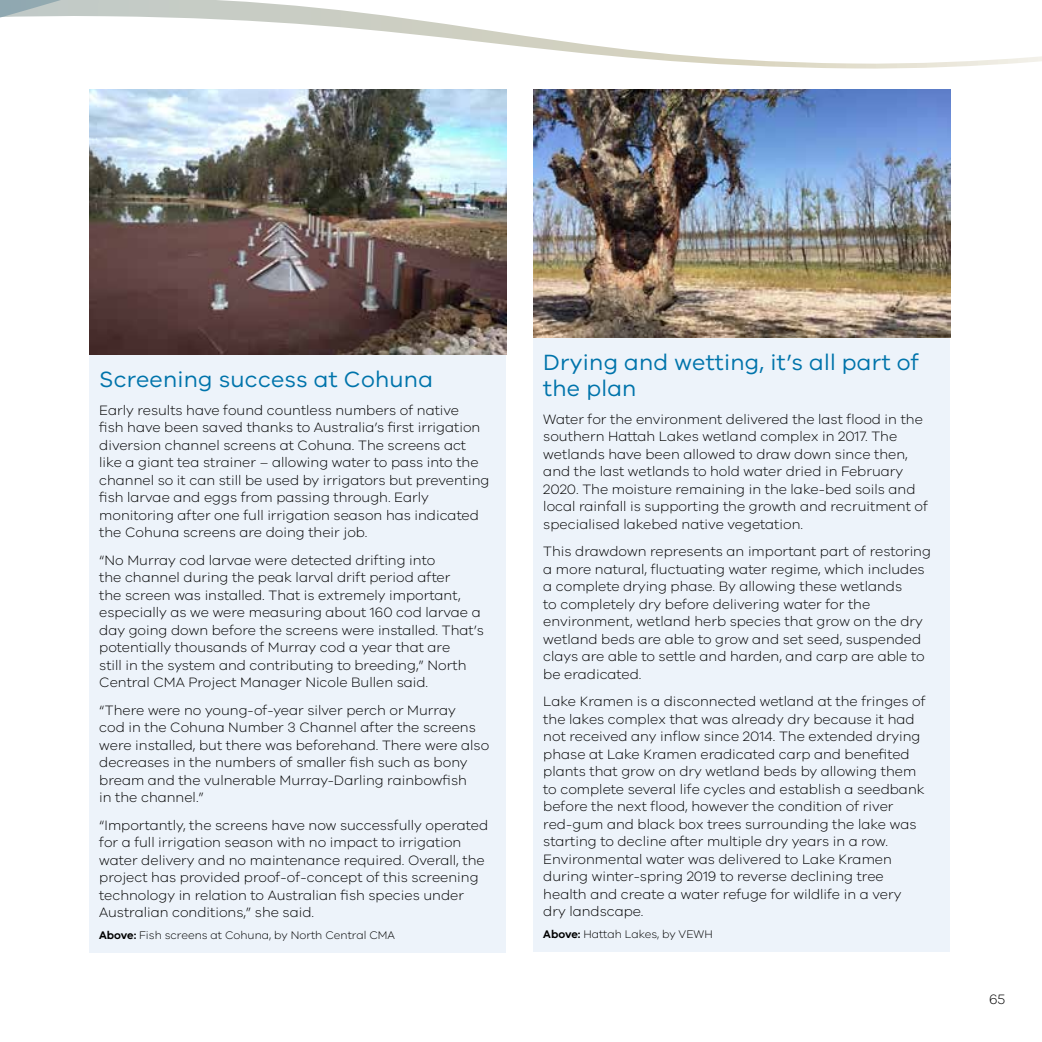
<style>
.page{position:relative;width:1042px;height:1042px;background:#fff}
.page>*{position:absolute;margin:0;border:0;box-sizing:border-box;transform-origin:0 0}
.t1{font:22.75px/26.2px "VIC";letter-spacing:.01em;color:#0074ab}
.t2{font:300 14px/17.5px "VIC";color:#000}
.t3{font:300 11.38px "VIC";color:#000}
.s1{font-weight:600}
</style>
<div class="page">
<svg style="left:0;top:0;width:1042px;height:67px"></svg>
<div style="left:89px;top:355px;width:417px;height:597px;background:#edf3fa"></div>
<img style="left:89px;top:89px;width:417px;height:266px">
<div style="left:533px;top:337px;width:417px;height:614px;background:#edf3fa"></div>
<img style="left:533px;top:89px;width:417px;height:248px">
<h1 class="t1" style="left:99px;top:366px;width:335px">Screening success at Cohuna</h1>
<p class="t2" style="left:99px;top:401px;width:392px">Early results have found countless numbers of native<br>fish have been saved thanks to Australia’s first irrigation diversion channel screens at Cohuna. The screens act like a giant tea strainer – allowing water to pass into the channel so it can still be used by irrigators but preventing fish larvae and eggs from passing through. Early monitoring after one full irrigation season has indicated the Cohuna screens are doing their job.</p>
<p class="t2" style="left:99px;top:551px;width:386px">“No Murray cod larvae were detected drifting into<br>the channel during the peak larval drift period after<br>the screen was installed. That is extremely important, especially as we were measuring about 160 cod larvae a day going down before the screens were installed. That’s potentially thousands of Murray cod a year that are<br>still in the system and contributing to breeding,” North Central CMA Project Manager Nicole Bullen said.</p>
<p class="t2" style="left:99px;top:701px;width:391px">“There were no young-of-year silver perch or Murray<br>cod in the Cohuna Number 3 Channel after the screens were installed, but there was beforehand. There were also decreases in the numbers of smaller fish such as bony bream and the vulnerable Murray-Darling rainbowfish<br>in the channel.”</p>
<p class="t2" style="left:99px;top:816px;width:390px">“Importantly, the screens have now successfully operated for a full irrigation season with no impact to irrigation water delivery and no maintenance required. Overall, the project has provided proof-of-concept of this screening technology in relation to Australian fish species under Australian conditions,” she said.</p>
<p class="t3" style="left:99px;top:929px;width:297px"><span class="s1">Above:</span> Fish screens at Cohuna, by North Central CMA</p>
<h1 class="t1" style="left:543px;top:349px;width:377px">Drying and wetting, it’s all part of the plan</h1>
<p class="t2" style="left:543px;top:410px;width:386px">Water for the environment delivered the last flood in the southern Hattah Lakes wetland complex in 2017. The wetlands have been allowed to draw down since then, and the last wetlands to hold water dried in February 2020. The moisture remaining in the lake-bed soils and local rainfall is supporting the growth and recruitment of specialised lakebed native vegetation.</p>
<p class="t2" style="left:543px;top:542px;width:389px">This drawdown represents an important part of restoring a more natural, fluctuating water regime, which includes a complete drying phase. By allowing these wetlands<br>to completely dry before delivering water for the environment, wetland herb species that grow on the dry wetland beds are able to grow and set seed, suspended clays are able to settle and harden, and carp are able to be eradicated.</p>
<p class="t2" style="left:543px;top:692px;width:384px">Lake Kramen is a disconnected wetland at the fringes of the lakes complex that was already dry because it had not received any inflow since 2014. The extended drying phase at Lake Kramen eradicated carp and benefited plants that grow on dry wetland beds by allowing them to complete several life cycles and establish a seedbank before the next flood, however the condition of river red-gum and black box trees surrounding the lake was starting to decline after multiple dry years in a row.<br>Environmental water was delivered to Lake Kramen during winter-spring 2019 to reverse declining tree health and create a water refuge for wildlife in a very dry landscape.</p>
<p class="t3" style="left:543px;top:928px;width:171px"><span class="s1">Above:</span> Hattah Lakes, by VEWH</p>
<p class="t2" style="left:989px;top:990px;width:18px">65</p>
</div>
